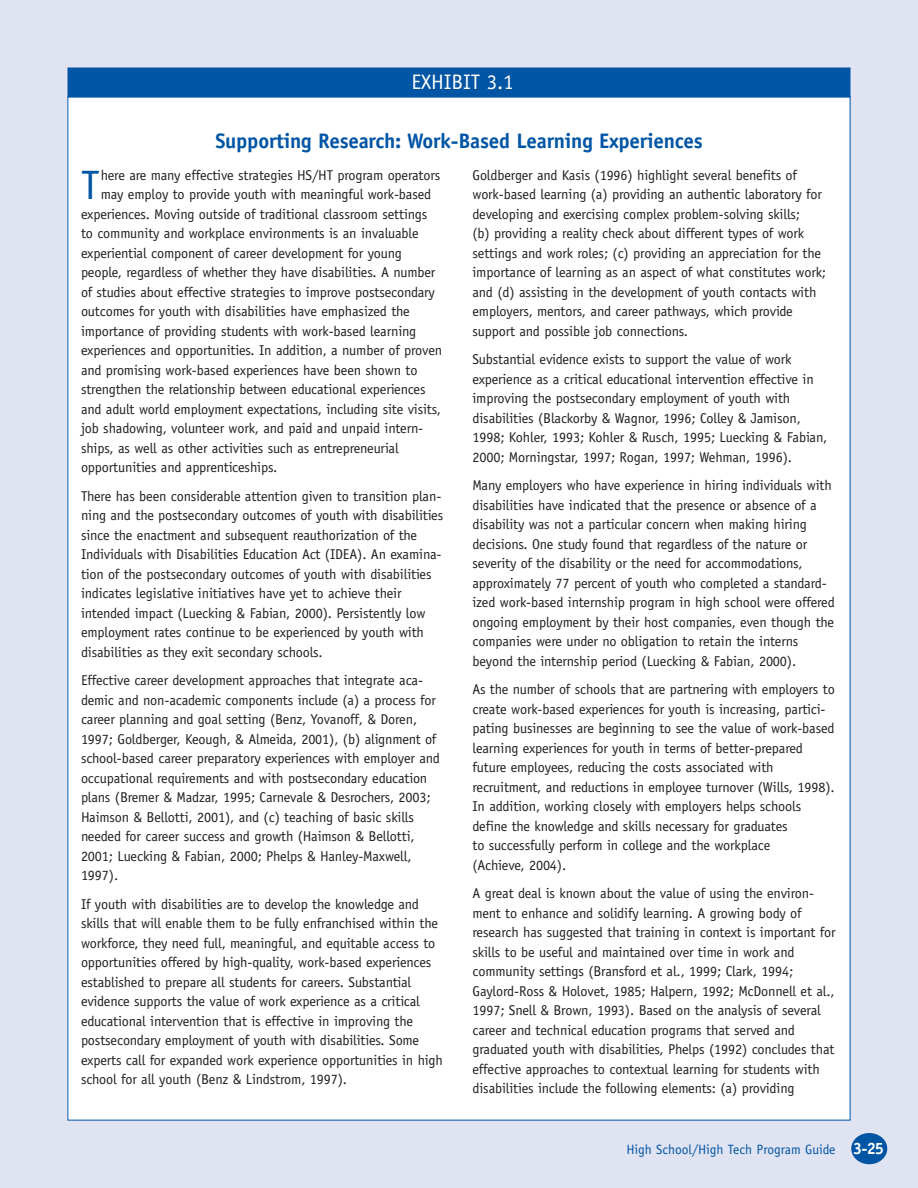
<style>
.page{position:relative;width:918px;height:1188px;background:#e0e4f2}
.page>*{position:absolute;margin:0;border:0;box-sizing:border-box;transform-origin:0 0}
.t1{font:41.1px "Officina Sans";color:#0155a5}
.t2{font:700 21px "Officina Sans";letter-spacing:-.01em;color:#0155a5}
.t3{font:21px "Officina Sans";letter-spacing:-.005em;color:#fff}
.t4{font:14.25px/19.5px "Officina Sans";letter-spacing:-.01em;color:#231f20}
.t5{font:13.5px "Officina Sans";color:#0155a5}
.s1{font-weight:700;font-size:16.5px;color:#fff}
</style>
<div class="page">
<div style="left:68px;top:97px;width:782px;height:1023px;background:#fff"></div>
<div style="left:68px;top:68px;width:782px;height:30px;background:#0155a5"></div>
<div style="left:851px;top:1133px;width:36px;height:31px;background:#0155a5;border-radius:50%"></div>
<p class="t3" style="left:412px;top:74px;width:104px">EXHIBIT 3.1</p>
<p class="t2" style="left:215px;top:132px;width:489px">Supporting Research: Work-Based Learning Experiences</p>
<p class="t1" style="left:81px;top:170px;width:20px">T</p>
<p class="t4" style="left:101px;top:166px;width:341px">here are many effective strategies HS/HT program operators</p>
<p class="t4" style="left:101px;top:186px;width:332px">may employ to provide youth with meaningful work-based</p>
<p class="t4" style="left:81px;top:205px;width:348px">experiences. Moving outside of traditional classroom settings</p>
<p class="t4" style="left:81px;top:225px;width:339px">to community and workplace environments is an invaluable</p>
<p class="t4" style="left:81px;top:244px;width:322px">experiential component of career development for young</p>
<p class="t4" style="left:81px;top:264px;width:356px">people, regardless of whether they have disabilities. A number</p>
<p class="t4" style="left:81px;top:283px;width:355px">of studies about effective strategies to improve postsecondary</p>
<p class="t4" style="left:81px;top:303px;width:330px">outcomes for youth with disabilities have emphasized the</p>
<p class="t4" style="left:81px;top:322px;width:337px">importance of providing students with work-based learning</p>
<p class="t4" style="left:81px;top:342px;width:363px">experiences and opportunities. In addition, a number of proven</p>
<p class="t4" style="left:81px;top:361px;width:338px">and promising work-based experiences have been shown to</p>
<p class="t4" style="left:81px;top:381px;width:346px">strengthen the relationship between educational experiences</p>
<p class="t4" style="left:81px;top:400px;width:362px">and adult world employment expectations, including site visits,</p>
<p class="t4" style="left:81px;top:420px;width:344px">job shadowing, volunteer work, and paid and unpaid intern-</p>
<p class="t4" style="left:81px;top:439px;width:319px">ships, as well as other activities such as entrepreneurial</p>
<p class="t4" style="left:81px;top:459px;width:198px">opportunities and apprenticeships.</p>
<p class="t4" style="left:81px;top:487px;width:364px">There has been considerable attention given to transition plan&shy;ning and the postsecondary outcomes of youth with disabilities since the enactment and subsequent reauthorization of the Individuals with Disabilities Education Act (IDEA). An examina&shy;tion of the postsecondary outcomes of youth with disabilities indicates legislative initiatives have yet to achieve their intended impact (Luecking &amp; Fabian, 2000). Persistently low employment rates continue to be experienced by youth with disabilities as they exit secondary schools.</p>
<p class="t4" style="left:81px;top:672px;width:360px">Effective career development approaches that integrate aca&shy;demic and non-academic components include (a) a process for career planning and goal setting (Benz, Yovanoff, &amp; Doren, 1997; Goldberger, Keough, &amp; Almeida, 2001), (b) alignment of school-based career preparatory experiences with employer and occupational requirements and with postsecondary education plans (Bremer &amp; Madzar, 1995; Carnevale &amp; Desrochers, 2003; Haimson &amp; Bellotti, 2001), and (c) teaching of basic skills needed for career success and growth (Haimson &amp; Bellotti, 2001; Luecking &amp; Fabian, 2000; Phelps &amp; Hanley-Maxwell, 1997).</p>
<p class="t4" style="left:81px;top:895px;width:363px">If youth with disabilities are to develop the knowledge and skills that will enable them to be fully enfranchised within the workforce, they need full, meaningful, and equitable access to opportunities offered by high-quality, work-based experiences established to prepare all students for careers. Substantial evidence supports the value of work experience as a critical educational intervention that is effective in improving the postsecondary employment of youth with disabilities. Some experts call for expanded work experience opportunities in high school for all youth (Benz &amp; Lindstrom, 1997).</p>
<p class="t4" style="left:473px;top:166px;width:355px">Goldberger and Kasis (1996) highlight several benefits of work-based learning (a) providing an authentic laboratory for developing and exercising complex problem-solving skills;<br>(b) providing a reality check about different types of work settings and work roles; (c) providing an appreciation for the importance of learning as an aspect of what constitutes work; and (d) assisting in the development of youth contacts with employers, mentors, and career pathways, which provide support and possible job connections.</p>
<p class="t4" style="left:473px;top:351px;width:357px">Substantial evidence exists to support the value of work experience as a critical educational intervention effective in improving the postsecondary employment of youth with disabilities (Blackorby &amp; Wagnor, 1996; Colley &amp; Jamison, 1998; Kohler, 1993; Kohler &amp; Rusch, 1995; Luecking &amp; Fabian, 2000; Morningstar, 1997; Rogan, 1997; Wehman, 1996).</p>
<p class="t4" style="left:473px;top:477px;width:364px">Many employers who have experience in hiring individuals with disabilities have indicated that the presence or absence of a disability was not a particular concern when making hiring decisions. One study found that regardless of the nature or severity of the disability or the need for accommodations, approximately 77 percent of youth who completed a standard&shy;ized work-based internship program in high school were offered ongoing employment by their host companies, even though the companies were under no obligation to retain the interns beyond the internship period (Luecking &amp; Fabian, 2000).</p>
<p class="t4" style="left:473px;top:681px;width:364px">As the number of schools that are partnering with employers to create work-based experiences for youth is increasing, partici&shy;pating businesses are beginning to see the value of work-based learning experiences for youth in terms of better-prepared future employees, reducing the costs associated with recruitment, and reductions in employee turnover (Wills, 1998).<br>In addition, working closely with employers helps schools define the knowledge and skills necessary for graduates<br>to successfully perform in college and the workplace<br>(Achieve, 2004).</p>
<p class="t4" style="left:473px;top:885px;width:365px">A great deal is known about the value of using the environ&shy;ment to enhance and solidify learning. A growing body of research has suggested that training in context is important for skills to be useful and maintained over time in work and community settings (Bransford et al., 1999; Clark, 1994; Gaylord-Ross &amp; Holovet, 1985; Halpern, 1992; McDonnell et al., 1997; Snell &amp; Brown, 1993). Based on the analysis of several career and technical education programs that served and graduated youth with disabilities, Phelps (1992) concludes that effective approaches to contextual learning for students with disabilities include the following elements: (a) providing</p>
<p class="t5" style="left:626px;top:1145px;width:259px">High School/High Tech Program Guide <span class="s1">3-25</span></p>
</div>
